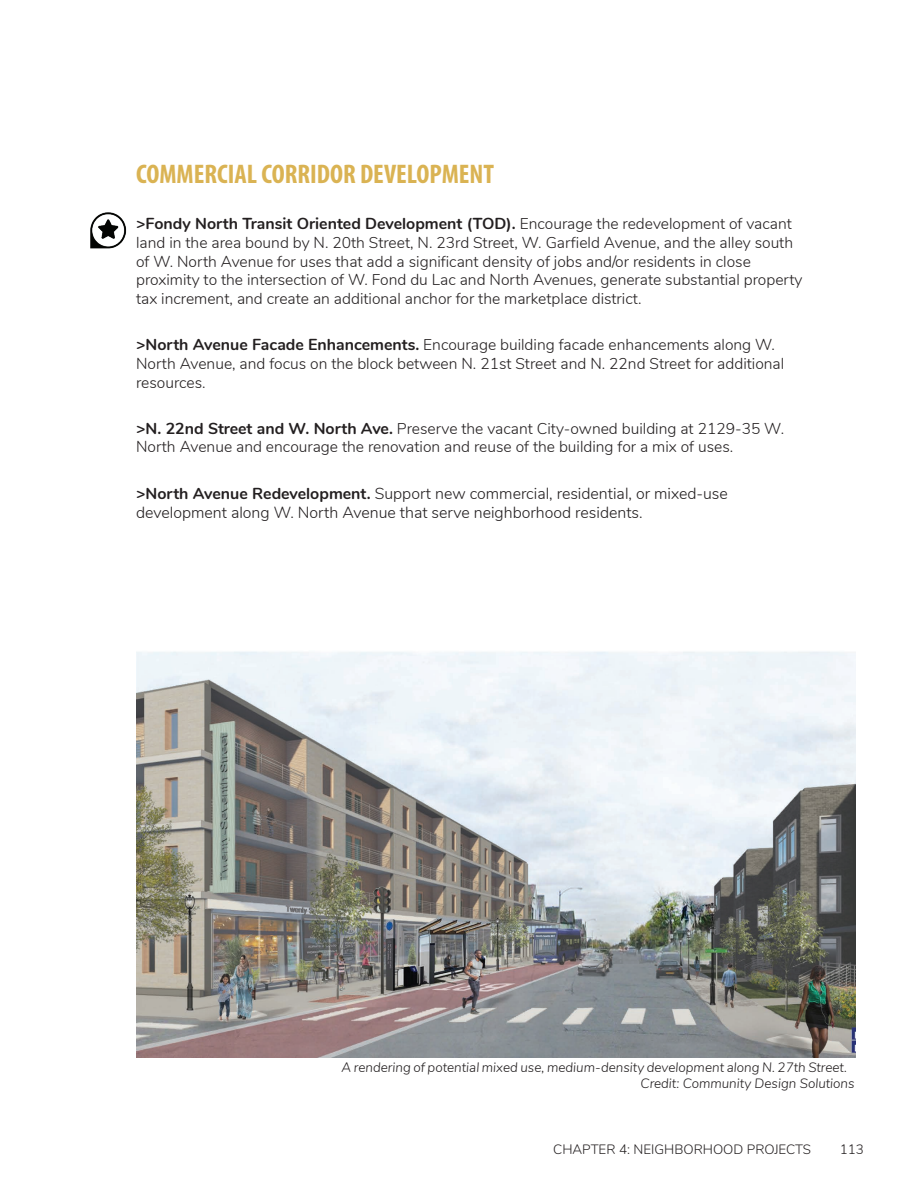
<style>
.page{position:relative;width:918px;height:1188px;background:#fff}
.page>*{position:absolute;margin:0;border:0;box-sizing:border-box;transform-origin:0 0}
.t1{font:700 condensed 27px "Myriad Pro";color:#dab353}
.t2{font:300 15.9px/19px "Nunito";color:#231f20}
.t3{font:700 15.9px "Nunito";color:#231f20}
.t4{font:300 15.6px/18.8px "Nunito";color:#231f20}
.t5{font:italic 300 13.5px/16.2px "Nunito";color:#231f20}
.t6{font:300 13.5px "Nunito";color:#231f20}
.s1{font-weight:300;font-size:15.6px}
.s2{font-weight:700;font-size:15.9px}
.s3{font-weight:700}
</style>
<div class="page">
<img style="left:90px;top:212px;width:37px;height:37px">
<img style="left:136px;top:651px;width:719px;height:407px">
<h1 class="t1" style="left:136px;top:157px;width:360px">COMMERCIAL CORRIDOR DEVELOPMENT</h1>
<p class="t3" style="left:136px;top:212px;width:657px">&gt;Fondy North Transit Oriented Development (TOD). <span class="s1">Encourage the redevelopment of vacant</span></p>
<p class="t4" style="left:136px;top:232px;width:668px">land in the area bound by N. 20th Street, N. 23rd Street, W. Garfield Avenue, and the alley south of W. North Avenue for uses that add a significant density of jobs and/or residents in close proximity to the intersection of W. Fond du Lac and North Avenues, generate substantial property tax increment, and create an additional anchor for the marketplace district.</p>
<p class="t4" style="left:136px;top:335px;width:650px"><span class="s2">&gt;North Avenue Facade Enhancements.</span> Encourage building facade enhancements along W.<br>North Avenue, and focus on the block between N. 21st Street and N. 22nd Street for additional resources.</p>
<p class="t4" style="left:136px;top:418px;width:650px"><span class="s2">&gt;N. 22nd Street and W. North Ave.</span> Preserve the vacant City-owned building at 2129-35 W.<br>North Avenue and encourage the renovation and reuse of the building for a mix of uses.</p>
<p class="t2" style="left:136px;top:483px;width:593px"><span class="s3">&gt;North Avenue Redevelopment.</span> Support new commercial, residential, or mixed-use development along W. North Avenue that serve neighborhood residents.</p>
<p class="t5" style="left:641px;top:1058px;width:216px;text-indent:-299px">A rendering of potential mixed use, medium-density development along N. 27th Street.<br>Credit: Community Design Solutions</p>
<p class="t6" style="left:553px;top:1139px;width:259px">CHAPTER 4: NEIGHBORHOOD PROJECTS</p>
<p class="t6" style="left:840px;top:1139px;width:26px">113</p>
</div>
